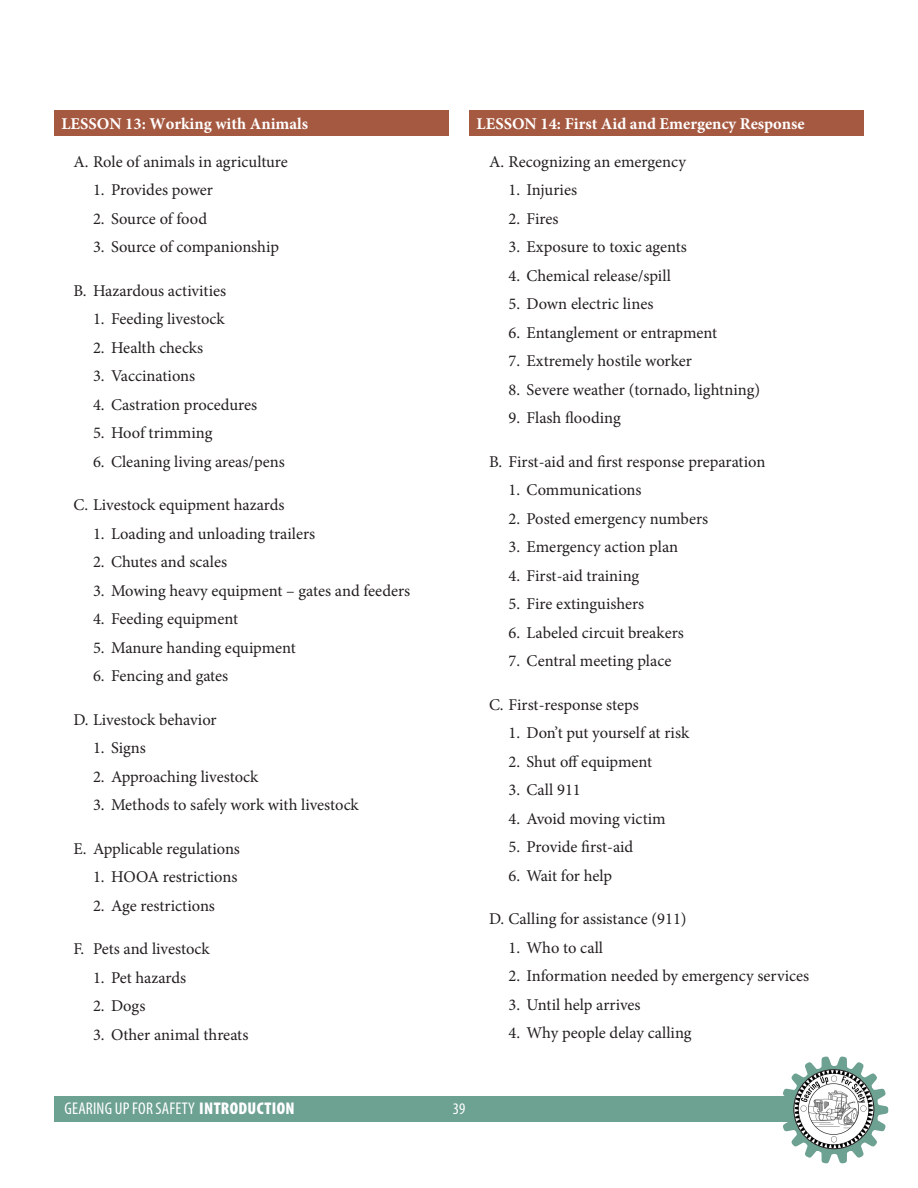
<style>
.page{position:relative;width:918px;height:1188px;background:#fff}
.page>*{position:absolute;margin:0;border:0;box-sizing:border-box;transform-origin:0 0}
.t1{font:condensed 16.95px "Myriad Pro";letter-spacing:.01em;color:#fff}
.Body_Text{font:16.5px "Minion Pro";color:#231f20}
.Body_Text-2{font:700 16.5px "Minion Pro";color:#fff}
.t2{font:condensed 16.2px "Myriad Pro";color:#fff}
.s1{font-weight:900}
</style>
<div class="page">
<div style="left:54px;top:1096px;width:810px;height:25px;background:#6da192"></div>
<svg style="left:780px;top:1056px;width:108px;height:107px"></svg>
<img style="left:795px;top:1070px;width:78px;height:78px">
<div style="left:794px;top:1069px;width:80px;height:80px;border:1px solid #231f20;border-radius:50%"></div>
<div style="left:469px;top:111px;width:395px;height:25px;background:#a65941"></div>
<div style="left:54px;top:111px;width:394px;height:25px;background:#a65941"></div>
<p class="Body_Text-2" style="left:61px;top:112px;width:248px">LESSON 13: Working with Animals</p>
<p class="Body_Text" style="left:74px;top:150px;width:216px">A. Role of animals in agriculture</p>
<p class="Body_Text" style="left:93px;top:179px;width:122px">1. Provides power</p>
<p class="Body_Text" style="left:93px;top:207px;width:116px">2. Source of food</p>
<p class="Body_Text" style="left:93px;top:236px;width:187px">3. Source of companionship</p>
<p class="Body_Text" style="left:74px;top:279px;width:154px">B. Hazardous activities</p>
<p class="Body_Text" style="left:93px;top:308px;width:133px">1. Feeding livestock</p>
<p class="Body_Text" style="left:93px;top:336px;width:112px">2. Health checks</p>
<p class="Body_Text" style="left:93px;top:365px;width:104px">3. Vaccinations</p>
<p class="Body_Text" style="left:93px;top:393px;width:166px">4. Castration procedures</p>
<p class="Body_Text" style="left:93px;top:422px;width:121px">5. Hoof trimming</p>
<p class="Body_Text" style="left:93px;top:450px;width:193px">6. Cleaning living areas/pens</p>
<p class="Body_Text" style="left:74px;top:494px;width:212px">C. Livestock equipment hazards</p>
<p class="Body_Text" style="left:93px;top:522px;width:224px">1. Loading and unloading trailers</p>
<p class="Body_Text" style="left:93px;top:551px;width:136px">2. Chutes and scales</p>
<p class="Body_Text" style="left:93px;top:579px;width:319px">3. Mowing heavy equipment – gates and feeders</p>
<p class="Body_Text" style="left:93px;top:608px;width:147px">4. Feeding equipment</p>
<p class="Body_Text" style="left:93px;top:636px;width:204px">5. Manure handing equipment</p>
<p class="Body_Text" style="left:93px;top:665px;width:137px">6. Fencing and gates</p>
<p class="Body_Text" style="left:74px;top:708px;width:145px">D. Livestock behavior</p>
<p class="Body_Text" style="left:93px;top:737px;width:54px">1. Signs</p>
<p class="Body_Text" style="left:93px;top:765px;width:167px">2. Approaching livestock</p>
<p class="Body_Text" style="left:93px;top:794px;width:267px">3. Methods to safely work with livestock</p>
<p class="Body_Text" style="left:74px;top:837px;width:168px">E. Applicable regulations</p>
<p class="Body_Text" style="left:93px;top:866px;width:146px">1. HOOA restrictions</p>
<p class="Body_Text" style="left:93px;top:894px;width:123px">2. Age restrictions</p>
<p class="Body_Text" style="left:74px;top:938px;width:138px">F. Pets and livestock</p>
<p class="Body_Text" style="left:93px;top:966px;width:95px">1. Pet hazards</p>
<p class="Body_Text" style="left:93px;top:995px;width:54px">2. Dogs</p>
<p class="Body_Text" style="left:93px;top:1023px;width:157px">3. Other animal threats</p>
<p class="Body_Text-2" style="left:477px;top:112px;width:330px">LESSON 14: First Aid and Emergency Response</p>
<p class="Body_Text" style="left:489px;top:150px;width:198px">A. Recognizing an emergency</p>
<p class="Body_Text" style="left:509px;top:179px;width:70px">1. Injuries</p>
<p class="Body_Text" style="left:509px;top:207px;width:52px">2. Fires</p>
<p class="Body_Text" style="left:509px;top:236px;width:180px">3. Exposure to toxic agents</p>
<p class="Body_Text" style="left:509px;top:264px;width:164px">4. Chemical release/spill</p>
<p class="Body_Text" style="left:509px;top:293px;width:146px">5. Down electric lines</p>
<p class="Body_Text" style="left:509px;top:321px;width:210px">6. Entanglement or entrapment</p>
<p class="Body_Text" style="left:509px;top:350px;width:185px">7. Extremely hostile worker</p>
<p class="Body_Text" style="left:509px;top:378px;width:253px">8. Severe weather (tornado, lightning)</p>
<p class="Body_Text" style="left:509px;top:407px;width:114px">9. Flash flooding</p>
<p class="Body_Text" style="left:489px;top:450px;width:278px">B. First-aid and first response preparation</p>
<p class="Body_Text" style="left:509px;top:479px;width:135px">1. Communications</p>
<p class="Body_Text" style="left:509px;top:507px;width:201px">2. Posted emergency numbers</p>
<p class="Body_Text" style="left:509px;top:536px;width:171px">3. Emergency action plan</p>
<p class="Body_Text" style="left:509px;top:564px;width:132px">4. First-aid training</p>
<p class="Body_Text" style="left:509px;top:593px;width:137px">5. Fire extinguishers</p>
<p class="Body_Text" style="left:509px;top:621px;width:177px">6. Labeled circuit breakers</p>
<p class="Body_Text" style="left:509px;top:650px;width:164px">7. Central meeting place</p>
<p class="Body_Text" style="left:489px;top:693px;width:151px">C. First-response steps</p>
<p class="Body_Text" style="left:509px;top:722px;width:182px">1. Don’t put yourself at risk</p>
<p class="Body_Text" style="left:509px;top:750px;width:145px">2. Shut off equipment</p>
<p class="Body_Text" style="left:509px;top:779px;width:74px">3. Call 911</p>
<p class="Body_Text" style="left:509px;top:807px;width:159px">4. Avoid moving victim</p>
<p class="Body_Text" style="left:509px;top:836px;width:126px">5. Provide first-aid</p>
<p class="Body_Text" style="left:509px;top:864px;width:105px">6. Wait for help</p>
<p class="Body_Text" style="left:489px;top:908px;width:199px">D. Calling for assistance (911)</p>
<p class="Body_Text" style="left:509px;top:936px;width:96px">1. Who to call</p>
<p class="Body_Text" style="left:509px;top:965px;width:302px">2. Information needed by emergency services</p>
<p class="Body_Text" style="left:509px;top:993px;width:134px">3. Until help arrives</p>
<p class="Body_Text" style="left:509px;top:1022px;width:185px">4. Why people delay calling</p>
<p class="t1" style="left:65px;top:1099px;width:232px">GEARING UP FOR SAFETY <span class="s1">INTRODUCTION</span></p>
<p class="t2" style="left:453px;top:1099px;width:14px">39</p>
</div>
